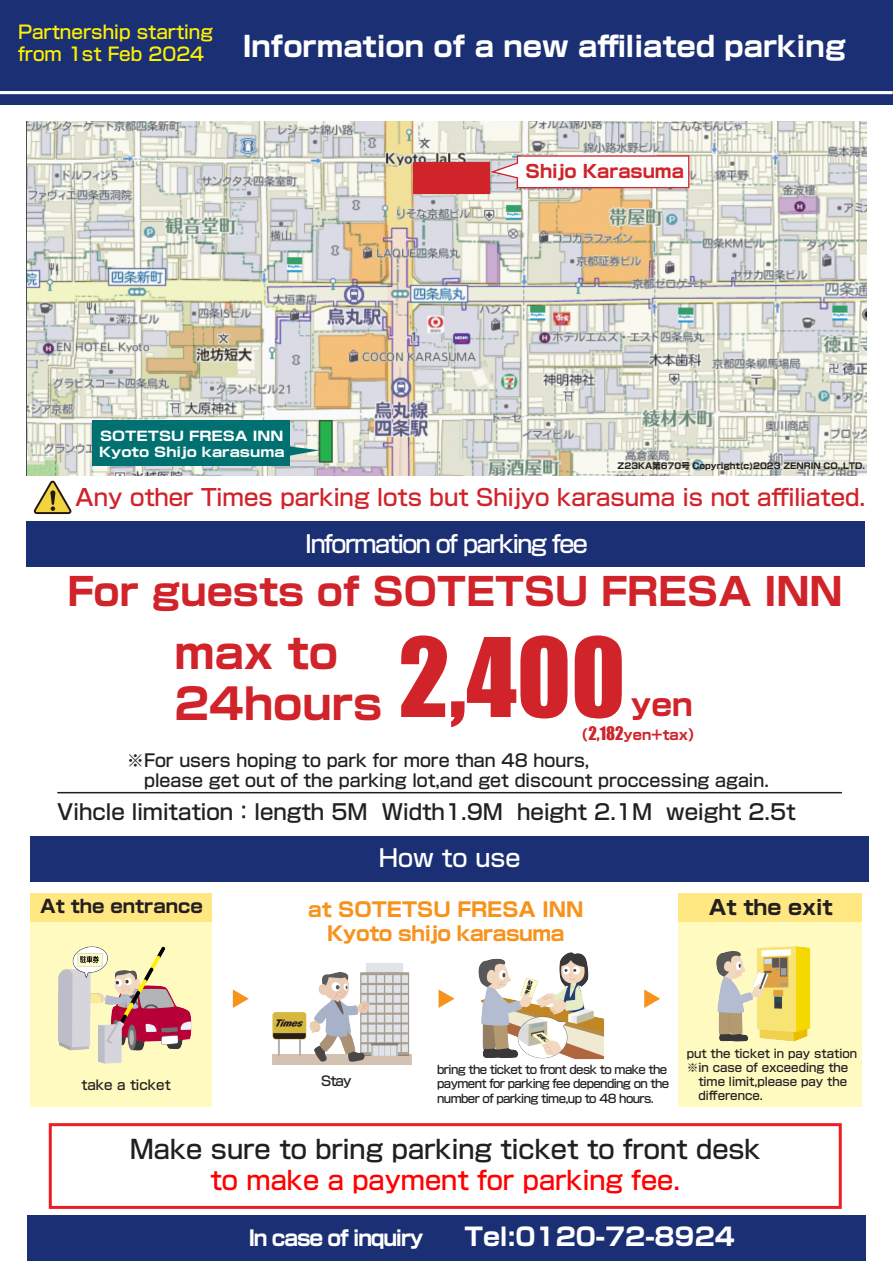
<style>
.page{position:relative;width:893px;height:1263px;background:#fff}
.page>*{position:absolute;margin:0;border:0;box-sizing:border-box;transform-origin:0 0}
.t1{font:101.25px "Impact";color:#d1232a}
.t2{font:700 42.75px/51.3px "Shin Go Pro";color:#d1232a}
.t3{font:700 38.1px "Shin Go Pro";color:#d1232a}
.t4{font:700 30.15px "Shin Go Pro";color:#d1232a}
.t5{font:700 28.2px "Shin Go Pro";color:#fff}
.t6{font:500 25.65px "Shin Go Pro";color:#231f20}
.t7{font:500 25.65px "Shin Go Pro";color:#f00}
.t8{font:700 24.75px "Shin Go Pro";color:#fff}
.t9{font:500 23.85px "Shin Go Pro";letter-spacing:-.065em;color:#fff}
.t10{font:500 22.8px "Shin Go Pro";color:#d1232a}
.t11{font:500 21.3px "Shin Go Pro";color:#231f20}
.t12{font:700 21px "Shin Go Pro";letter-spacing:-.06em;color:#fff;scale:.95 1}
.t13{font:700 20.4px "Shin Go Pro";color:#231f20}
.t14{font:700 19.95px/23.9px "Shin Go Pro";letter-spacing:-.02em;color:#f7931d;text-align:center}
.t15{font:500 18.3px/22px "Shin Go Pro";color:#fff101}
.t16{font:700 18px "Shin Go Pro";color:#231f20}
.t17{font:700 17.85px "Shin Go Pro";color:#d1232a}
.t18{font:500 17.25px/20.9px "Shin Go Pro";color:#231f20}
.t19{font:700 13.65px "Shin Go Pro";color:#d1232a}
.t20{font:500 13.35px "Shin Go Pro";color:#231f20}
.t21{font:700 13.05px/15.8px "Shin Go Pro";color:#fff;scale:1.14 1}
.t22{font:500 11.7px/14.1px "Shin Go Pro";letter-spacing:-.05em;color:#231f20}
.t23{font:500 11.7px "Shin Go Pro";color:#231f20}
.t24{font:700 8.4px "Shin Go Pro";color:#231f20}
.s1{font-family:"Impact";font-weight:400;font-size:17.1px}
</style>
<div class="page">
<div style="left:0;top:0;width:893px;height:105px;background:#1b2f74"></div>
<div style="left:27px;top:521px;width:838px;height:45px;background:#1b2f74"></div>
<div style="left:31px;top:837px;width:838px;height:45px;background:#1b2f74"></div>
<div style="left:27px;top:1215px;width:838px;height:45px;background:#1b2f74"></div>
<svg style="left:233px;top:989px;width:16px;height:19px"></svg>
<svg style="left:439px;top:989px;width:16px;height:19px"></svg>
<svg style="left:644px;top:989px;width:16px;height:19px"></svg>
<div style="left:30px;top:893px;width:182px;height:214px;background:#fffac0"></div>
<div style="left:30px;top:893px;width:182px;height:29px;background:#ffe781"></div>
<div style="left:678px;top:893px;width:184px;height:214px;background:#fffac0"></div>
<div style="left:678px;top:893px;width:184px;height:29px;background:#ffe781"></div>
<div style="left:49px;top:1123px;width:793px;height:86px;border:3px solid #ee1d23"></div>
<hr style="left:0;top:91px;width:893px;height:3px;background:#fff">
<hr style="left:57px;top:792px;width:785px;height:1px;background:#231f20">
<svg style="left:34px;top:481px;width:38px;height:33px"></svg>
<img style="left:272px;top:963px;width:139px;height:102px">
<img style="left:57px;top:946px;width:135px;height:118px">
<img style="left:716px;top:946px;width:94px;height:96px">
<img style="left:478px;top:952px;width:127px;height:108px">
<img style="left:27px;top:121px;width:839px;height:355px">
<div style="left:413px;top:162px;width:76px;height:32px;background:#d1232a"></div>
<svg style="left:488px;top:155px;width:202px;height:34px"></svg>
<div style="left:319px;top:420px;width:14px;height:43px;background:#23b24b;border:2px solid #385e34"></div>
<svg style="left:290px;top:445px;width:30px;height:12px"></svg>
<div style="left:93px;top:421px;width:197px;height:45px;background:#007070"></div>
<h3 class="t15" style="left:18px;top:19px;width:196px">Partnership starting from 1st Feb 2024</h3>
<h3 class="t5" style="left:243px;top:24px;width:605px">Information of a new affiliated parking</h3>
<h3 class="t17" style="left:526px;top:157px;width:160px">Shijo Karasuma</h3>
<p class="t21" style="left:99px;top:427px;width:164px">SOTETSU FRESA INN<br>Kyoto Shijo karasuma</p>
<p class="t24" style="left:618px;top:459px;width:249px">Z23KA第670号 Copyright(c)2023 ZENRIN CO.,LTD.</p>
<h3 class="t10" style="left:75px;top:479px;width:792px">Any other Times parking lots but Shijyo karasuma is not affiliated.</h3>
<h3 class="t9" style="left:305px;top:524px;width:285px">Information of parking fee</h3>
<h3 class="t3" style="left:68px;top:561px;width:777px">For guests of SOTETSU FRESA INN</h3>
<h1 class="t1" style="left:399px;top:599px;width:228px">2,400</h1>
<h2 class="t2" style="left:174px;top:623px;width:210px">max to<br>24hours</h2>
<h3 class="t4" style="left:631px;top:681px;width:63px">yen</h3>
<p class="t19" style="left:575px;top:723px;width:128px">（<span class="s1">2,182</span>yen＋tax）</p>
<h3 class="t18" style="left:144px;top:747px;width:626px;text-indent:-17px">※For users hoping to park for more than 48 hours,<br>please get out of the parking lot,and get discount proccessing again.</h3>
<h3 class="t11" style="left:57px;top:794px;width:740px">Vihcle limitation：length 5M Width1.9M height 2.1M weight 2.5t</h3>
<h3 class="t9" style="left:379px;top:838px;width:143px">How to use</h3>
<h3 class="t16" style="left:40px;top:892px;width:164px">At the entrance</h3>
<h3 class="t13" style="left:709px;top:891px;width:125px">At the exit</h3>
<h3 class="t14" style="left:308px;top:896px;width:277px">at SOTETSU FRESA INN<br>Kyoto shijo karasuma</h3>
<p class="t23" style="left:687px;top:1044px;width:172px">put the ticket in pay station</p>
<p class="t23" style="left:687px;top:1058px;width:163px">※in case of exceeding the</p>
<p class="t23" style="left:698px;top:1072px;width:150px">time limit,please pay the</p>
<p class="t23" style="left:698px;top:1086px;width:66px">difference.</p>
<h3 class="t6" style="left:130px;top:1128px;width:632px">Make sure to bring parking ticket to front desk</h3>
<h3 class="t7" style="left:210px;top:1159px;width:471px">to make a payment for parking fee.</h3>
<p class="t22" style="left:437px;top:1061px;width:234px">bring the ticket to front desk to make the payment for parking fee depending on the number of parking time,up to 48 hours.</p>
<p class="t20" style="left:321px;top:1070px;width:32px">Stay</p>
<p class="t20" style="left:82px;top:1073px;width:91px">take a ticket</p>
<h3 class="t12" style="left:249px;top:1222px;width:185px">In case of inquiry</h3>
<h3 class="t8" style="left:464px;top:1217px;width:272px">Tel:0120-72-8924</h3>
</div>
